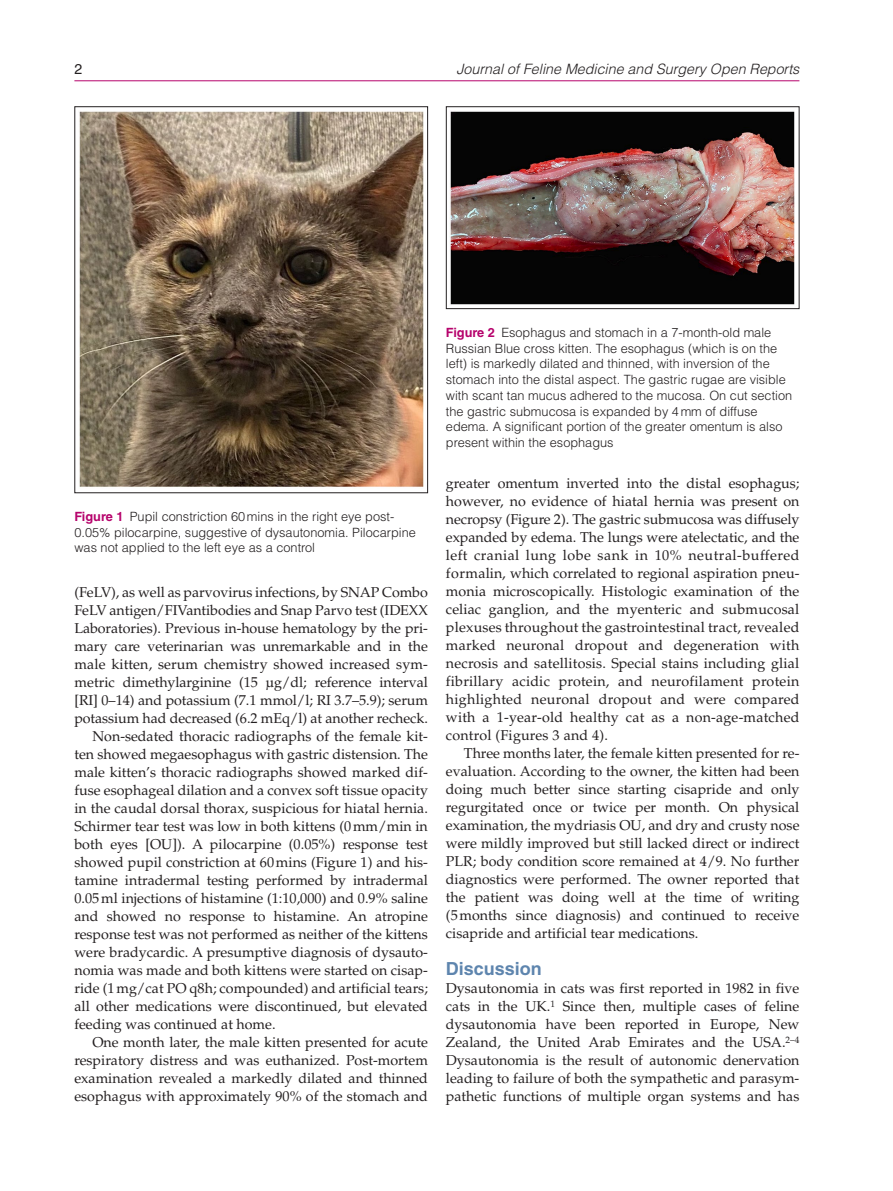
<style>
.page{position:relative;width:893px;height:1191px;background:#fff}
.page>*{position:absolute;margin:0;border:0;box-sizing:border-box;transform-origin:0 0}
.t1{font:700 18px "Helvetica LT Std";color:#5e85ae}
.t2{font:14.25px/18px "Palatino LT Std";color:#231f20;text-align:justify}
.t3{font:italic 300 14.25px "Helvetica LT Std";color:#231f20}
.t4{font:14.25px "Helvetica LT Std";color:#231f20}
.t5{font:300 12.75px/15.8px "Helvetica LT Std";color:#231f20}
.s1{font-weight:700;color:#b6036c}
</style>
<div class="page">
<hr style="left:74px;top:80px;width:725px;height:1px;background:#b6036c">
<img style="left:79px;top:111px;width:345px;height:376px">
<div style="left:74px;top:106px;width:354px;height:387px;border:1px solid #231f20"></div>
<img style="left:450px;top:111px;width:345px;height:194px">
<div style="left:446px;top:106px;width:353px;height:203px;border:1px solid #231f20"></div>
<p class="t4" style="left:74px;top:61px;width:9px">2</p>
<p class="t3" style="left:456px;top:60px;width:344px">Journal of Feline Medicine and Surgery Open Reports</p>
<p class="t5" style="left:74px;top:508px;width:343px"><span class="s1">Figure 1</span> Pupil constriction 60mins in the right eye post-<br>0.05% pilocarpine, suggestive of dysautonomia. Pilocarpine was not applied to the left eye as a control</p>
<p class="t2" style="left:74px;top:583px;width:355px">(FeLV), as well as parvovirus infections, by SNAP Combo</p>
<p class="t2" style="left:74px;top:601px;width:355px">FeLV antigen/FIVantibodies and Snap Parvo test (IDEXX</p>
<p class="t2" style="left:74px;top:619px;width:355px">Laboratories). Previous in-house hematology by the pri-</p>
<p class="t2" style="left:74px;top:637px;width:355px">mary care veterinarian was unremarkable and in the</p>
<p class="t2" style="left:74px;top:655px;width:355px">male kitten, serum chemistry showed increased sym-</p>
<p class="t2" style="left:74px;top:673px;width:355px">metric dimethylarginine (15 µg/dl; reference interval</p>
<p class="t2" style="left:74px;top:691px;width:355px">[RI] 0–14) and potassium (7.1 mmol/l; RI 3.7–5.9); serum</p>
<p class="t2" style="left:74px;top:709px;width:355px">potassium had decreased (6.2 mEq/l) at another recheck.</p>
<p class="t2" style="left:92px;top:727px;width:337px">Non-sedated thoracic radiographs of the female kit-</p>
<p class="t2" style="left:74px;top:745px;width:355px">ten showed megaesophagus with gastric distension. The</p>
<p class="t2" style="left:74px;top:763px;width:355px">male kitten’s thoracic radiographs showed marked dif-</p>
<p class="t2" style="left:74px;top:781px;width:355px">fuse esophageal dilation and a convex soft tissue opacity</p>
<p class="t2" style="left:74px;top:799px;width:355px">in the caudal dorsal thorax, suspicious for hiatal hernia.</p>
<p class="t2" style="left:74px;top:817px;width:355px">Schirmer tear test was low in both kittens (0mm/min in</p>
<p class="t2" style="left:74px;top:835px;width:355px">both eyes [OU]). A pilocarpine (0.05%) response test</p>
<p class="t2" style="left:74px;top:853px;width:355px">showed pupil constriction at 60mins (Figure 1) and his-</p>
<p class="t2" style="left:74px;top:871px;width:355px">tamine intradermal testing performed by intradermal</p>
<p class="t2" style="left:74px;top:889px;width:355px">0.05ml injections of histamine (1:10,000) and 0.9% saline</p>
<p class="t2" style="left:74px;top:907px;width:355px">and showed no response to histamine. An atropine</p>
<p class="t2" style="left:74px;top:925px;width:355px">response test was not performed as neither of the kittens</p>
<p class="t2" style="left:74px;top:943px;width:355px">were bradycardic. A presumptive diagnosis of dysauto-</p>
<p class="t2" style="left:74px;top:961px;width:355px">nomia was made and both kittens were started on cisap-</p>
<p class="t2" style="left:74px;top:979px;width:355px">ride (1mg/cat PO q8h; compounded) and artificial tears;</p>
<p class="t2" style="left:74px;top:997px;width:355px">all other medications were discontinued, but elevated</p>
<p class="t2" style="left:74px;top:1015px;width:203px">feeding was continued at home.</p>
<p class="t2" style="left:92px;top:1033px;width:337px">One month later, the male kitten presented for acute</p>
<p class="t2" style="left:74px;top:1051px;width:355px">respiratory distress and was euthanized. Post-mortem</p>
<p class="t2" style="left:74px;top:1069px;width:355px">examination revealed a markedly dilated and thinned</p>
<p class="t2" style="left:74px;top:1087px;width:355px">esophagus with approximately 90% of the stomach and</p>
<p class="t5" style="left:446px;top:324px;width:348px"><span class="s1">Figure 2</span> Esophagus and stomach in a 7-month-old male Russian Blue cross kitten. The esophagus (which is on the left) is markedly dilated and thinned, with inversion of the stomach into the distal aspect. The gastric rugae are visible with scant tan mucus adhered to the mucosa. On cut section the gastric submucosa is expanded by 4mm of diffuse edema. A significant portion of the greater omentum is also present within the esophagus</p>
<p class="t2" style="left:446px;top:474px;width:355px">greater omentum inverted into the distal esophagus; however, no evidence of hiatal hernia was present on necropsy (Figure 2). The gastric submucosa was diffusely expanded by edema. The lungs were atelectatic, and the left cranial lung lobe sank in 10% neutral-buffered formalin, which correlated to regional aspiration pneu&shy;monia microscopically. Histologic examination of the celiac ganglion, and the myenteric and submucosal plexuses throughout the gastrointestinal tract, revealed marked neuronal dropout and degeneration with necrosis and satellitosis. Special stains including glial fibrillary acidic protein, and neurofilament protein highlighted neuronal dropout and were compared with a 1-year-old healthy cat as a non-age-matched control (Figures 3 and 4).</p>
<p class="t2" style="left:446px;top:744px;width:355px;text-indent:18px">Three months later, the female kitten presented for re&shy;evaluation. According to the owner, the kitten had been doing much better since starting cisapride and only regurgitated once or twice per month. On physical examination, the mydriasis OU, and dry and crusty nose were mildly improved but still lacked direct or indirect PLR; body condition score remained at 4/9. No further diagnostics were performed. The owner reported that the patient was doing well at the time of writing (5months since diagnosis) and continued to receive cisapride and artificial tear medications.</p>
<p class="t1" style="left:446px;top:957px;width:98px">Discussion</p>
<p class="t2" style="left:446px;top:979px;width:355px">Dysautonomia in cats was first reported in 1982 in five cats in the UK.<sup>1</sup> Since then, multiple cases of feline dysautonomia have been reported in Europe, New Zealand, the United Arab Emirates and the USA.<sup>2–4<br></sup>Dysautonomia is the result of autonomic denervation leading to failure of both the sympathetic and parasym&shy;pathetic functions of multiple organ systems and has</p>
</div>
